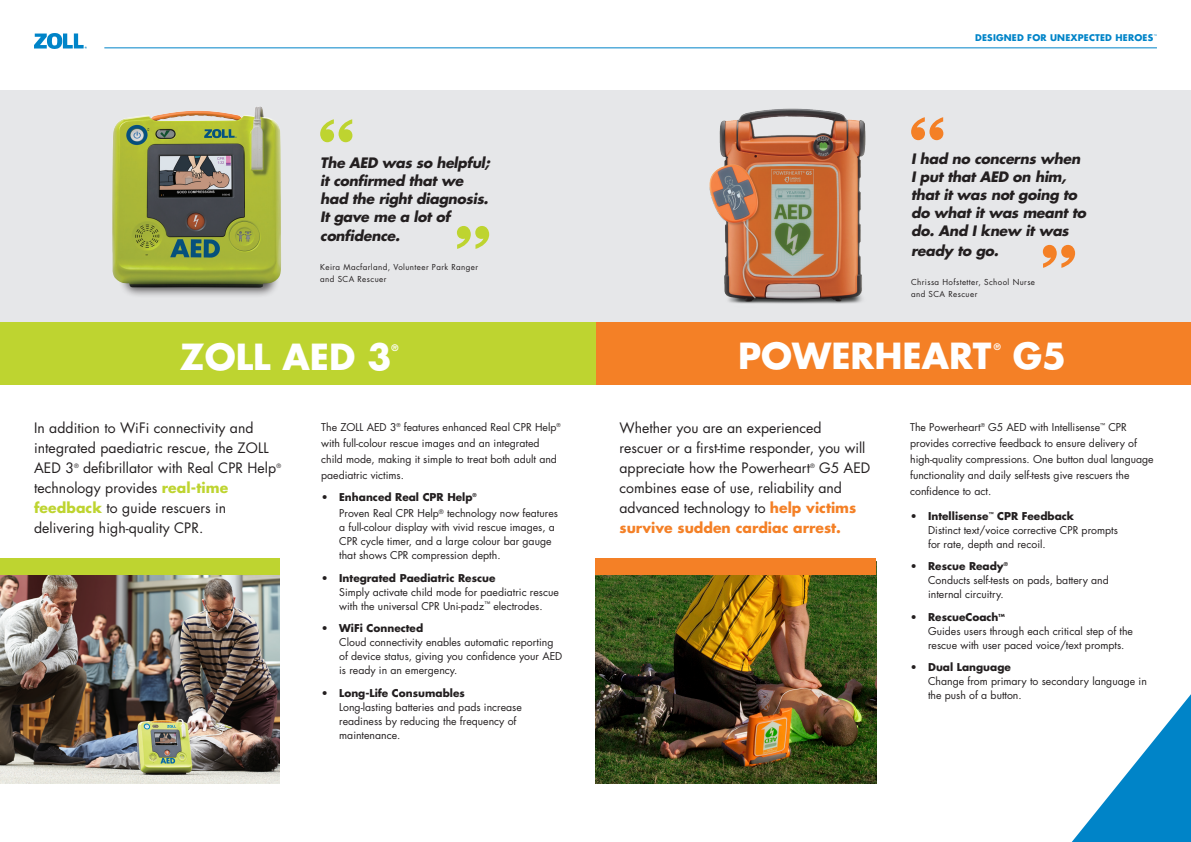
<style>
.page{position:relative;width:1191px;height:842px;background:#fff}
.page>*{position:absolute;margin:0;border:0;box-sizing:border-box;transform-origin:0 0}
.t1{font:700 35px "Futura Std";color:#fff}
.t2{font:14px/20px "Futura Std";letter-spacing:.005em;color:#231f20}
.t3{font:italic 700 14px/18.2px "Futura Std";letter-spacing:-.02em;color:#231f20}
.t4{font:10.5px/14px "Futura Std";color:#231f20}
.t5{font:700 10.5px "Futura Std";color:#231f20}
.t6{font:700 9px "Futura Std";letter-spacing:.02em;color:#0084c8}
.t7{font:700 8.7px "Futura Std";color:#fff}
.t8{font:8px/12px "Futura Std";letter-spacing:.05em;color:#231f20}
.t9{font:5.8px "Futura Std";color:#231f20}
.t10{font:700 4.1px "Futura Std";color:#231f20}
.t11{font:500 3.5px "Futura Std";color:#0084c8}
.s1{font-weight:700;color:#bed430}
.s2{font-weight:700}
.s3{font-weight:700;color:#f48026}
</style>
<div class="page">
<svg style="left:34px;top:33px;width:53px;height:16px"></svg>
<hr style="left:104px;top:47px;width:1053px;height:1px;background:#0084c8">
<img style="left:595px;top:575px;width:281px;height:208px">
<img style="left:0;top:575px;width:280px;height:208px">
<div style="left:0;top:90px;width:1191px;height:241px;background:#e6e7e9"></div>
<div style="left:595px;top:323px;width:596px;height:62px;background:#f48026"></div>
<div style="left:0;top:323px;width:595px;height:62px;background:#bed430"></div>
<div style="left:118px;top:178px;width:162px;height:120px;background:#231f20;opacity:.75"></div>
<img style="left:112px;top:106px;width:169px;height:182px">
<svg style="left:320px;top:119px;width:32px;height:23px"></svg>
<svg style="left:457px;top:226px;width:32px;height:23px"></svg>
<img style="left:709px;top:108px;width:157px;height:196px">
<svg style="left:911px;top:117px;width:32px;height:23px"></svg>
<svg style="left:1042px;top:245px;width:33px;height:23px"></svg>
<div style="left:0;top:558px;width:280px;height:17px;background:#bed430"></div>
<div style="left:595px;top:558px;width:281px;height:17px;background:#f48026"></div>
<svg style="left:1072px;top:694px;width:119px;height:148px"></svg>
<p class="t3" style="left:320px;top:154px;width:171px">The AED was so helpful; it confirmed that we had the right diagnosis.<br>It gave me a lot of confidence.</p>
<p class="t8" style="left:320px;top:261px;width:159px">Keira Macfarland, Volunteer Park Ranger and SCA Rescuer</p>
<p class="t6" style="left:975px;top:31px;width:179px">DESIGNED FOR UNEXPECTED HEROES</p>
<p class="t11" style="left:1153px;top:33px;width:5px">™</p>
<p class="t3" style="left:911px;top:150px;width:176px">I had no concerns when<br>I put that AED on him, that it was not going to do what it was meant to do. And I knew it was</p>
<p class="t3" style="left:911px;top:242px;width:89px">ready to go.</p>
<p class="t8" style="left:911px;top:276px;width:125px">Chrissa Hofstetter, School Nurse and SCA Rescuer</p>
<p class="t1" style="left:180px;top:334px;width:213px">ZOLL AED 3</p>
<p class="t7" style="left:391px;top:342px;width:8px">®</p>
<p class="t1" style="left:738px;top:333px;width:255px">POWERHEART</p>
<p class="t7" style="left:993px;top:341px;width:8px">®</p>
<p class="t1" style="left:1012px;top:333px;width:55px">G5</p>
<p class="t2" style="left:34px;top:418px;width:236px">In addition to WiFi connectivity and integrated paediatric rescue, the ZOLL<br>AED 3</p>
<p class="t9" style="left:74px;top:462px;width:6px">®</p>
<p class="t2" style="left:83px;top:458px;width:195px">defibrillator with Real CPR Help</p>
<p class="t9" style="left:276px;top:462px;width:6px">®</p>
<p class="t2" style="left:34px;top:478px;width:196px">technology provides <span class="s1">real-time feedback</span> to guide rescuers in delivering high-quality CPR.</p>
<p class="t4" style="left:321px;top:419px;width:241px;line-height:16px">The ZOLL AED 3<sup>®</sup> features enhanced Real CPR Help<sup>® </sup>with full-colour rescue images and an integrated child mode, making it simple to treat both adult and paediatric victims.</p>
<p class="t4" style="left:339px;top:489px;width:220px;line-height:16px;text-indent:-18px"><span class="s2">• Enhanced Real CPR Help</span><sup>®<br></sup>Proven Real CPR Help<sup>®</sup> technology now features</p>
<p class="t4" style="left:339px;top:520px;width:217px">a full-colour display with vivid rescue images, a<br>CPR cycle timer, and a large colour bar gauge that shows CPR compression depth.</p>
<p class="t4" style="left:339px;top:571px;width:221px;text-indent:-18px"><span class="s2">• Integrated Paediatric Rescue<br></span>Simply activate child mode for paediatric rescue with the universal CPR Uni-padz<sup>™</sup> electrodes.</p>
<p class="t4" style="left:339px;top:621px;width:225px;text-indent:-18px"><span class="s2">• WiFi Connected<br></span>Cloud connectivity enables automatic reporting of device status, giving you confidence your AED is ready in an emergency.</p>
<p class="t4" style="left:339px;top:686px;width:184px;text-indent:-18px"><span class="s2">• Long-Life Consumables<br></span>Long-lasting batteries and pads increase readiness by reducing the frequency of maintenance.</p>
<p class="t2" style="left:619px;top:418px;width:247px">Whether you are an experienced rescuer or a first-time responder, you will appreciate how the Powerheart</p>
<p class="t2" style="left:619px;top:458px;width:252px;text-indent:200px">G5 AED combines ease of use, reliability and advanced technology to <span class="s3">help victims survive sudden cardiac arrest.</span></p>
<p class="t9" style="left:810px;top:462px;width:6px">®</p>
<p class="t4" style="left:910px;top:419px;width:245px;line-height:16px">The Powerheart<sup>®</sup> G5 AED with Intellisense<sup>™</sup> CPR provides corrective feedback to ensure delivery of high-quality compressions. One button dual language functionality and daily self-tests give rescuers the confidence to act.</p>
<p class="t4" style="left:928px;top:509px;width:191px;text-indent:-18px"><span class="s2">• Intellisense</span><sup>™</sup> <span class="s2">CPR Feedback<br></span>Distinct text/voice corrective CPR prompts for rate, depth and recoil.</p>
<p class="t4" style="left:928px;top:560px;width:182px;text-indent:-18px"><span class="s2">• Rescue Ready</span><sup>®<br></sup>Conducts self-tests on pads, battery and internal circuitry.</p>
<p class="t5" style="left:910px;top:610px;width:90px">• RescueCoach</p>
<p class="t10" style="left:998px;top:612px;width:8px">TM</p>
<p class="t4" style="left:928px;top:624px;width:206px">Guides users through each critical step of the rescue with user paced voice/text prompts.</p>
<p class="t4" style="left:928px;top:661px;width:220px;text-indent:-18px"><span class="s2">• Dual Language<br></span>Change from primary to secondary language in the push of a button.</p>
</div>
